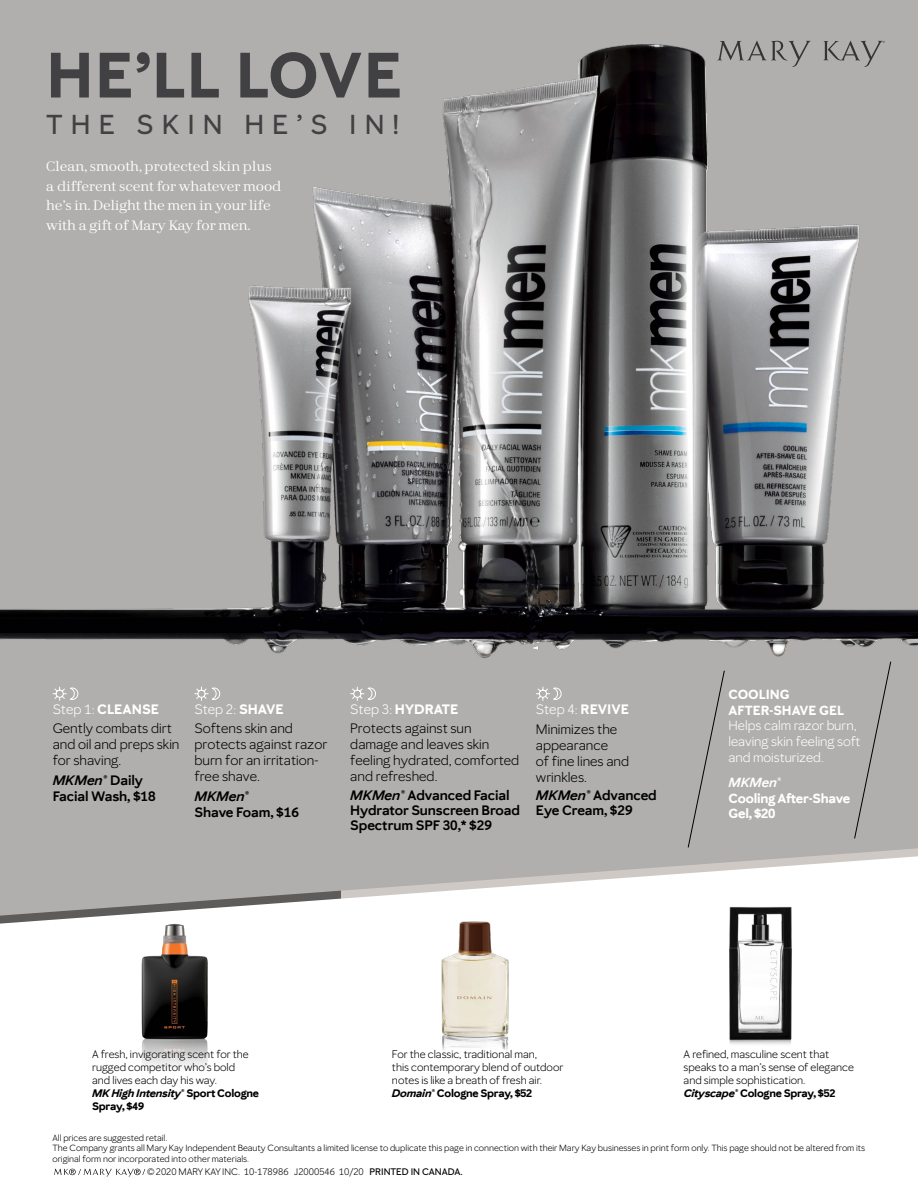
<style>
.page{position:relative;width:918px;height:1188px;background:#fff}
.page>*{position:absolute;margin:0;border:0;box-sizing:border-box;transform-origin:0 0}
.t1{font:700 63px "Mary Kay Sans";letter-spacing:.025em;color:#414042}
.t2{font:500 27px "Mary Kay Sans";letter-spacing:.3em;color:#414042}
.t3{font:13.5px/15.9px "Mary Kay Sans";color:#000}
.t4{font:600 13.5px/15px "Mary Kay Sans";letter-spacing:-.005em;color:#000}
.t5{font:13.5px/19.5px "Mary Kay Serif 000";color:#fff}
.t6{font:italic 600 13.5px "Mary Kay Sans";color:#000}
.t7{font:13.05px/15.6px "Mary Kay Sans";color:#fff}
.t8{font:700 13.05px/15.6px "Mary Kay Sans";letter-spacing:-.02em;color:#fff}
.t9{font:700 13.05px/15.6px "Mary Kay Sans";color:#fff}
.t10{font:italic 600 13.05px "Mary Kay Sans";color:#fff}
.t11{font:10.8px/12.9px "Mary Kay Sans";color:#000}
.t12{font:9.3px "Mary Kay Sans";color:#000}
.t13{font:8.85px/10.5px "Mary Kay Sans";color:#000}
.s1{color:#fff}
.s2{font-weight:700;color:#fff}
.s3{font-style:italic}
.s4{font-weight:700;font-style:italic}
.s5{font-weight:700}
.s6{font-weight:500}
</style>
<div class="page">
<div style="left:0;top:0;width:918px;height:843px;background:#b0afae"></div>
<svg style="left:0;top:843px;width:918px;height:81px"></svg>
<img style="left:0;top:44px;width:918px;height:629px">
<img style="left:72px;top:885px;width:207px;height:182px">
<img style="left:353px;top:912px;width:250px;height:139px">
<img style="left:707px;top:885px;width:189px;height:159px">
<div style="left:687px;top:670px;width:38px;height:178px;background:#b0afae"></div>
<div style="left:854px;top:661px;width:38px;height:178px;background:#b0afae"></div>
<svg style="left:52px;top:686px;width:27px;height:15px"></svg>
<svg style="left:194px;top:686px;width:26px;height:15px"></svg>
<svg style="left:350px;top:686px;width:26px;height:15px"></svg>
<svg style="left:536px;top:686px;width:26px;height:15px"></svg>
<svg style="left:54px;top:1169px;width:91px;height:8px"></svg>
<svg style="left:717px;top:41px;width:94px;height:26px;background:#9b9a99"></svg>
<svg style="left:823px;top:41px;width:62px;height:26px;background:#9b9a99"></svg>
<h1 class="t1" style="left:46px;top:37px;width:358px">HE’LL LOVE</h1>
<h2 class="t2" style="left:46px;top:108px;width:354px">THE SKIN HE’S IN!</h2>
<p class="t5" style="left:46px;top:156px;width:237px">Clean, smooth, protected skin plus a different scent for whatever mood he’s in. Delight the men in your life with a gift of Mary Kay for men.</p>
<p class="t3" style="left:53px;top:699px;width:121px;line-height:19.6px"><span class="s1">Step 1:</span> <span class="s2">CLEANSE<br></span>Gently combats dirt</p>
<p class="t3" style="left:53px;top:736px;width:128px">and oil and preps skin for shaving.</p>
<p class="t4" style="left:53px;top:772px;width:105px;line-height:15.9px"><span class="s3">MKMen®</span> Daily<br>Facial Wash, $18</p>
<p class="t3" style="left:194px;top:699px;width:100px;line-height:19.6px"><span class="s1">Step 2:</span> <span class="s2">SHAVE<br></span>Softens skin and</p>
<p class="t3" style="left:194px;top:736px;width:134px">protects against razor burn for an irritation&shy;free shave.</p>
<p class="t6" style="left:194px;top:788px;width:56px">MKMen®</p>
<p class="t4" style="left:194px;top:804px;width:106px">Shave Foam, $16</p>
<p class="t3" style="left:350px;top:699px;width:123px;line-height:19.6px"><span class="s1">Step 3:</span> <span class="s2">HYDRATE<br></span>Protects against sun</p>
<p class="t3" style="left:350px;top:736px;width:170px">damage and leaves skin feeling hydrated, comforted and refreshed.</p>
<p class="t4" style="left:350px;top:787px;width:171px"><span class="s3">MKMen®</span> Advanced Facial<br>Hydrator Sunscreen Broad<br>Spectrum SPF 30,* $29</p>
<p class="t3" style="left:536px;top:700px;width:95px;line-height:19.6px"><span class="s1">Step 4:</span> <span class="s2">REVIVE<br></span>Minimizes the</p>
<p class="t3" style="left:536px;top:737px;width:95px">appearance<br>of fine lines and wrinkles.</p>
<p class="t4" style="left:536px;top:788px;width:122px"><span class="s3">MKMen®</span> Advanced<br>Eye Cream, $29</p>
<p class="t9" style="left:729px;top:687px;width:117px">COOLING<br>AFTER-SHAVE GEL</p>
<p class="t7" style="left:729px;top:718px;width:134px">Helps calm razor burn, leaving skin feeling soft and moisturized.</p>
<p class="t10" style="left:729px;top:775px;width:54px">MKMen®</p>
<p class="t8" style="left:729px;top:790px;width:123px">Cooling After-Shave<br>Gel, $20</p>
<p class="t11" style="left:92px;top:1048px;width:168px">A fresh, invigorating scent for the rugged competitor who’s bold<br>and lives each day his way.<br><span class="s4">MK High Intensity</span><span class="s5">® Sport Cologne<br>Spray, $49</span></p>
<p class="t11" style="left:392px;top:1048px;width:173px">For the classic, traditional man,<br>this contemporary blend of outdoor notes is like a breath of fresh air.<br><span class="s4">Domain®</span> <span class="s5">Cologne Spray, $52</span></p>
<p class="t11" style="left:684px;top:1048px;width:172px">A refined, masculine scent that speaks to a man’s sense of elegance and simple sophistication.<br><span class="s4">Cityscape®</span> <span class="s5">Cologne Spray, $52</span></p>
<p class="t13" style="left:52px;top:1132px;width:814px">All prices are suggested retail.<br>The Company grants all Mary Kay Independent Beauty Consultants a limited license to duplicate this page in connection with their Mary Kay businesses in print form only. This page should not be altered from its original form nor incorporated into other materials.</p>
<p class="t12" style="left:147px;top:1166px;width:317px">©2020 MARY KAY INC. 10-178986 J2000546 10/20 <span class="s6">PRINTED IN CANADA.</span></p>
</div>
